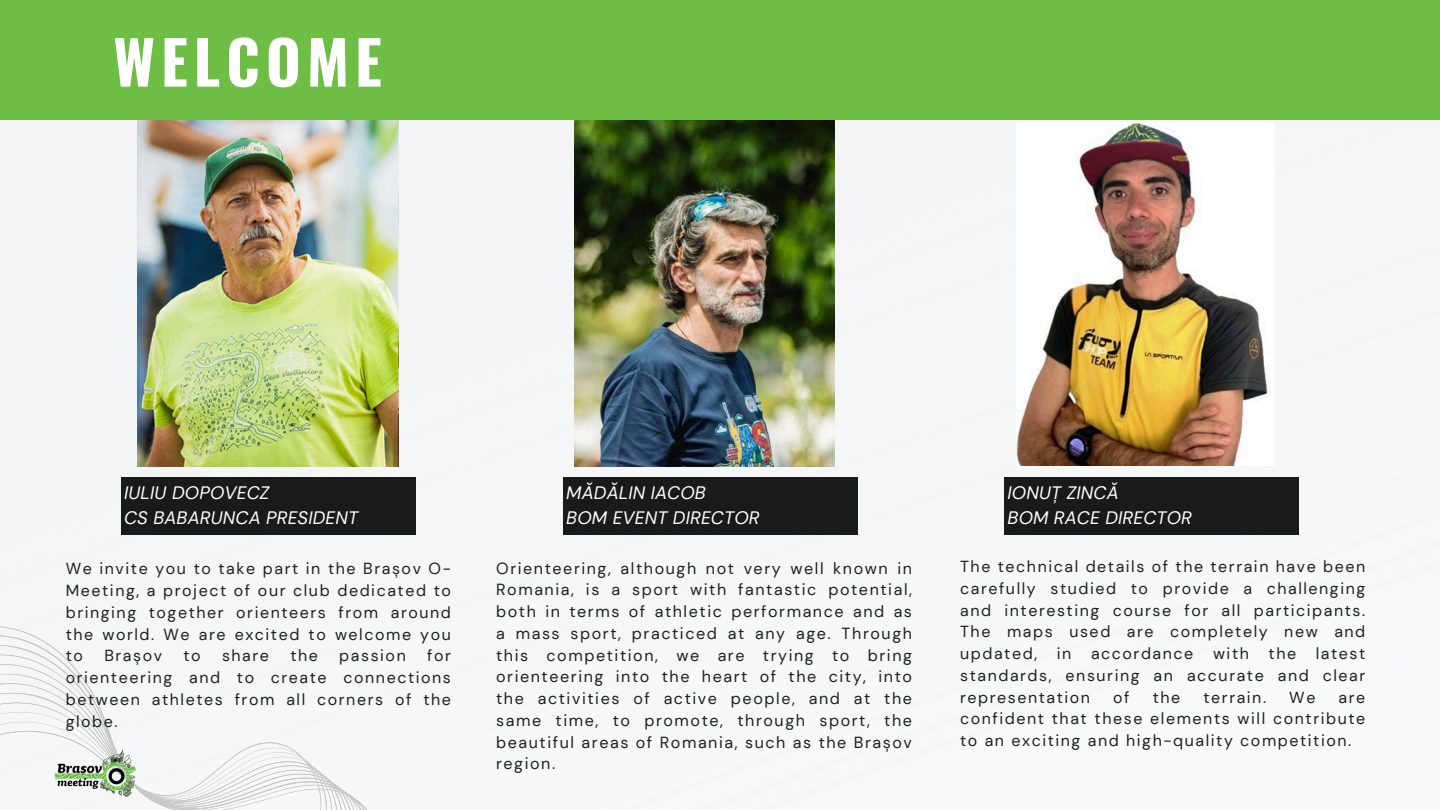
<style>
.page{position:relative;width:1440px;height:810px;background:#fff}
.page>*{position:absolute;margin:0;border:0;box-sizing:border-box;transform-origin:0 0}
.t1{font:700 60px "Oswald";letter-spacing:.1em;color:#fff}
.t2{font:italic 18px/24.8px "DM Sans";letter-spacing:.01em;color:#fff}
.t3{font:16.1px/21.8px "DM Sans";letter-spacing:.1em;color:#231f20;text-align:justify}
.t4{font:16px/21.8px "DM Sans";letter-spacing:.1em;color:#231f20;text-align:justify}
</style>
<div class="page">
<div style="left:0;top:120px;width:1440px;height:579px;background:#f5f7f7"></div>
<img style="left:138px;top:120px;width:260px;height:347px">
<svg style="left:0;top:617px;width:381px;height:193px;fill:#f5f7f7"></svg>
<div style="left:0;top:0;width:1440px;height:120px;background:#6ebe45"></div>
<img style="left:1017px;top:122px;width:258px;height:344px">
<img style="left:575px;top:120px;width:260px;height:347px">
<div style="left:121px;top:478px;width:294px;height:57px;background:#1a1a1a"></div>
<div style="left:563px;top:478px;width:295px;height:57px;background:#1a1a1a"></div>
<div style="left:1005px;top:478px;width:294px;height:57px;background:#1a1a1a"></div>
<img style="left:36px;top:740px;width:119px;height:66px">
<p class="t1" style="left:113px;top:15px;width:270px">WELCOME</p>
<p class="t2" style="left:124px;top:481px;width:236px">IULIU DOPOVECZ<br>CS BABARUNCA PRESIDENT</p>
<h2 class="t2" style="left:566px;top:481px;width:195px">MĂDĂLIN IACOB<br>BOM EVENT DIRECTOR</h2>
<h2 class="t2" style="left:1008px;top:481px;width:186px">IONUȚ ZINCĂ<br>BOM RACE DIRECTOR</h2>
<p class="t3" style="left:496px;top:557px;width:417px">Orienteering, although not very well known in Romania, is a sport with fantastic potential, both in terms of athletic performance and as a mass sport, practiced at any age. Through this competition, we are trying to bring orienteering into the heart of the city, into the activities of active people, and at the same time, to promote, through sport, the beautiful areas of Romania, such as the Brașov region.</p>
<p class="t4" style="left:960px;top:556px;width:407px">The technical details of the terrain have been carefully studied to provide a challenging and interesting course for all participants.<br>The maps used are completely new and updated, in accordance with the latest standards, ensuring an accurate and clear representation</p>
<p class="t4" style="left:66px;top:558px;width:387px">We invite you to take part in the Brașov O-Meeting, a project of our club dedicated to bringing together orienteers from around the world. We are excited to welcome you to</p>
<p class="t4" style="left:66px;top:645px;width:387px;text-indent:361px">for orienteering and to create connections between athletes from all corners of the globe.</p>
<p class="t4" style="left:104px;top:645px;width:59px">Brașov</p>
<p class="t4" style="left:183px;top:645px;width:19px">to</p>
<p class="t4" style="left:222px;top:645px;width:48px">share</p>
<p class="t4" style="left:290px;top:645px;width:29px">the</p>
<p class="t4" style="left:339px;top:645px;width:68px">passion</p>
<p class="t4" style="left:1113px;top:686px;width:18px">of</p>
<p class="t4" style="left:1153px;top:686px;width:29px">the</p>
<p class="t4" style="left:1204px;top:686px;width:64px">terrain.</p>
<p class="t4" style="left:1289px;top:686px;width:28px">We</p>
<p class="t4" style="left:960px;top:686px;width:407px;text-indent:378px">are confident that these elements will contribute to an exciting and high-quality competition.</p>
</div>
